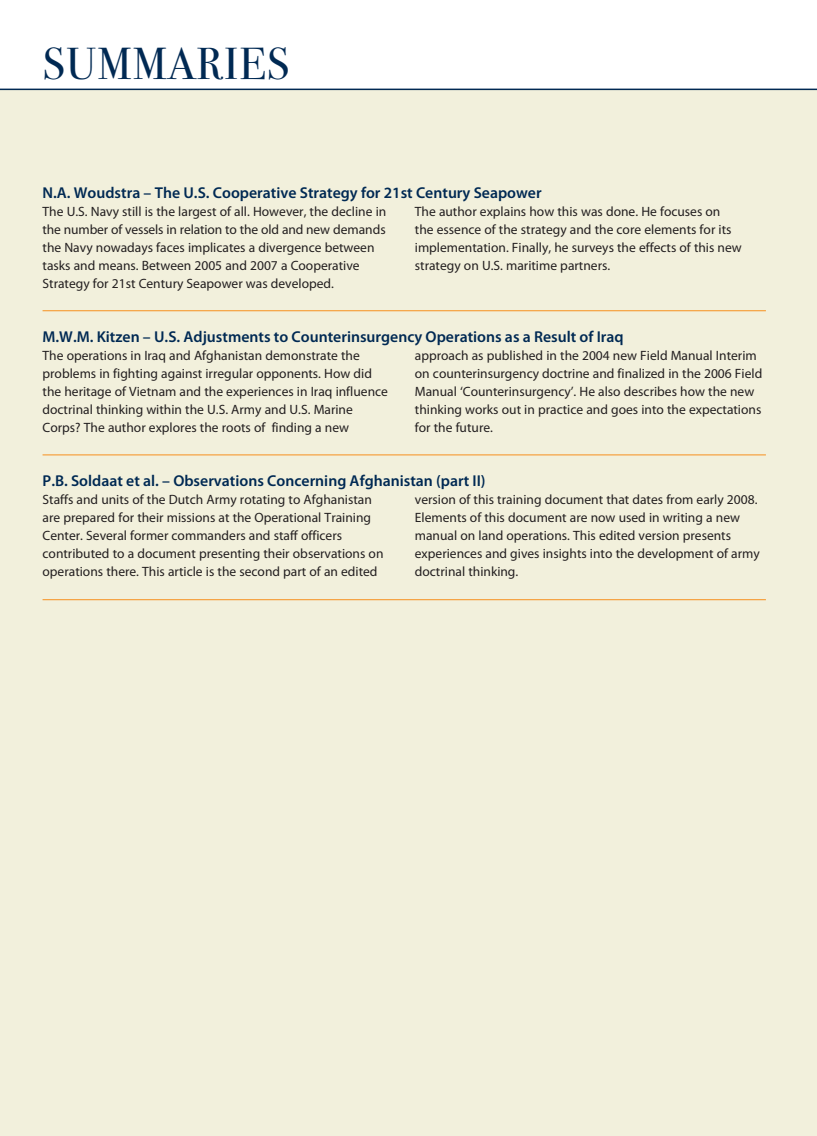
<style>
.page{position:relative;width:817px;height:1136px;background:#fff}
.page>*{position:absolute;margin:0;border:0;box-sizing:border-box;transform-origin:0 0}
.t1{font:45px "Bodoni Svty Two OSITCTT Book";letter-spacing:.03em;color:#002953}
.t2{font:600 15.75px "Myriad Pro";color:#002953}
.t3{font:13.5px/18px "Myriad Pro";color:#231f20}
</style>
<div class="page">
<div style="left:0;top:89px;width:816px;height:1046px;background:#f2f0dc"></div>
<hr style="left:0;top:89px;width:816px;height:1px;background:#002953">
<hr style="left:43px;top:310px;width:722px;height:1px;background:#f7901e">
<hr style="left:43px;top:454px;width:722px;height:1px;background:#f7901e">
<hr style="left:43px;top:599px;width:722px;height:1px;background:#f7901e">
<h1 class="t1" style="left:43px;top:37px;width:248px">SUMMARIES</h1>
<p class="t2" style="left:43px;top:187px;width:500px">N.A. Woudstra – The U.S. Cooperative Strategy for 21st Century Seapower</p>
<p class="t3" style="left:43px;top:202px;width:345px">The U.S. Navy still is the largest of all. However, the decline in the number of vessels in relation to the old and new demands the Navy nowadays faces implicates a divergence between tasks and means. Between 2005 and 2007 a Cooperative Strategy for 21st Century Seapower was developed.</p>
<p class="t3" style="left:415px;top:202px;width:328px">The author explains how this was done. He focuses on the essence of the strategy and the core elements for its implementation. Finally, he surveys the effects of this new strategy on U.S. maritime partners.</p>
<p class="t2" style="left:43px;top:331px;width:582px">M.W.M. Kitzen – U.S. Adjustments to Counterinsurgency Operations as a Result of Iraq</p>
<p class="t3" style="left:43px;top:346px;width:347px">The operations in Iraq and Afghanistan demonstrate the problems in fighting against irregular opponents. How did the heritage of Vietnam and the experiences in Iraq influence doctrinal thinking within the U.S. Army and U.S. Marine Corps? The author explores the roots of finding a new</p>
<p class="t3" style="left:415px;top:346px;width:349px">approach as published in the 2004 new Field Manual Interim on counterinsurgency doctrine and finalized in the 2006 Field Manual ‘Counterinsurgency’. He also describes how the new thinking works out in practice and goes into the expectations for the future.</p>
<p class="t2" style="left:43px;top:475px;width:444px">P.B. Soldaat et al. – Observations Concerning Afghanistan (part II)</p>
<p class="t3" style="left:43px;top:490px;width:342px">Staffs and units of the Dutch Army rotating to Afghanistan are prepared for their missions at the Operational Training Center. Several former commanders and staff officers contributed to a document presenting their observations on operations there. This article is the second part of an edited</p>
<p class="t3" style="left:415px;top:490px;width:346px">version of this training document that dates from early 2008.<br>Elements of this document are now used in writing a new manual on land operations. This edited version presents experiences and gives insights into the development of army doctrinal thinking.</p>
</div>
